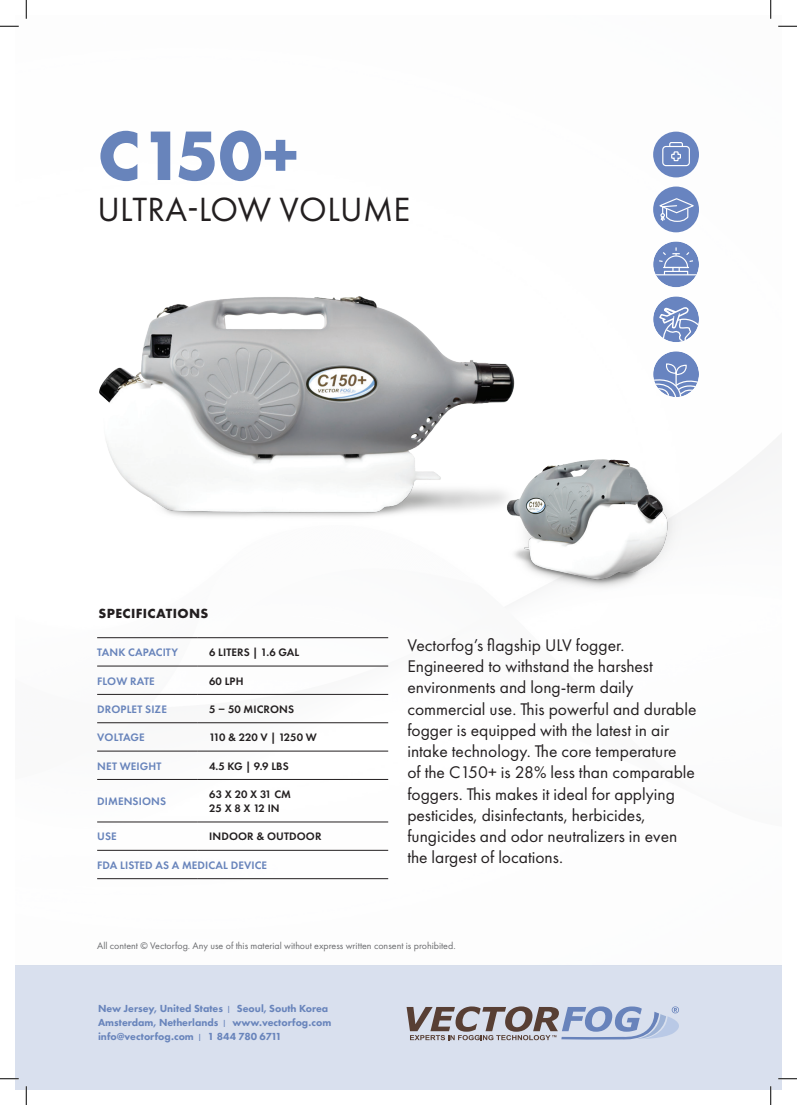
<style>
.page{position:relative;width:797px;height:1105px;background:#fff}
.page>*{position:absolute;margin:0;border:0;box-sizing:border-box;transform-origin:0 0}
.Product_Name{font:700 72.62px "Futura PT";color:#6884bb}
.Product_Cat{font:34.88px "Futura PT";letter-spacing:.01em;color:#231f20}
.t1{font:17.5px/21.2px "Futura PT";color:#231f20}
.Specs_Title{font:700 13.75px "Futura PT";letter-spacing:.03em;color:#231f20}
.Details_Desc{font:600 11.25px "Futura PT";letter-spacing:.01em;color:#231f20}
.Details_Titles{font:600 11.25px "Futura PT";letter-spacing:.01em;color:#6884bb}
.Specs_Text{font:600 11.25px "Futura PT";letter-spacing:.01em;color:#231f20}
.Spec_Small_Titles{font:600 11.25px "Futura PT";letter-spacing:.01em;color:#6884bb}
.Copy_Text{font:800 10.62px/13.8px "Futura PT";color:#6884bb}
.Copy_Text-2{font:10px "Futura PT";color:#6c6d70}
.s1{font-weight:400}
</style>
<div class="page">
<div style="left:16px;top:965px;width:765px;height:124px;background:#d9e0ee"></div>
<div style="left:653px;top:132px;width:46px;height:45px;background:#6884c0;border-radius:50%"></div>
<div style="left:662px;top:146px;width:28px;height:20px;border:1px solid #fff;border-radius:3px"></div>
<svg style="left:668px;top:142px;width:15px;height:20px"></svg>
<div style="left:653px;top:296px;width:46px;height:46px;background:#6884c0;border-radius:50%"></div>
<svg style="left:659px;top:307px;width:40px;height:35px"></svg>
<div style="left:653px;top:187px;width:46px;height:45px;background:#6884c0;border-radius:50%"></div>
<svg style="left:659px;top:197px;width:37px;height:25px"></svg>
<div style="left:653px;top:351px;width:46px;height:46px;background:#6884c0;border-radius:50%"></div>
<svg style="left:653px;top:364px;width:46px;height:33px"></svg>
<div style="left:653px;top:241px;width:46px;height:46px;background:#6884c0;border-radius:50%"></div>
<hr style="left:654px;top:274px;width:44px;height:1px;background:#fff">
<div style="left:663px;top:271px;width:25px;height:4px;border:1px solid #fff"></div>
<svg style="left:657px;top:247px;width:37px;height:24px"></svg>
<img style="left:99px;top:296px;width:416px;height:221px">
<img style="left:490px;top:420px;width:191px;height:168px">
<hr style="left:97px;top:637px;width:100px;height:1px;background:#231f20">
<hr style="left:197px;top:637px;width:191px;height:1px;background:#231f20">
<hr style="left:97px;top:666px;width:100px;height:1px;background:#231f20">
<hr style="left:197px;top:666px;width:191px;height:1px;background:#231f20">
<hr style="left:97px;top:694px;width:100px;height:1px;background:#231f20">
<hr style="left:197px;top:694px;width:191px;height:1px;background:#231f20">
<hr style="left:97px;top:722px;width:100px;height:1px;background:#231f20">
<hr style="left:197px;top:722px;width:191px;height:1px;background:#231f20">
<hr style="left:97px;top:751px;width:100px;height:1px;background:#231f20">
<hr style="left:197px;top:751px;width:191px;height:1px;background:#231f20">
<hr style="left:97px;top:779px;width:100px;height:1px;background:#231f20">
<hr style="left:197px;top:779px;width:191px;height:1px;background:#231f20">
<hr style="left:97px;top:822px;width:100px;height:1px;background:#231f20">
<hr style="left:197px;top:822px;width:191px;height:1px;background:#231f20">
<hr style="left:97px;top:850px;width:100px;height:1px;background:#231f20">
<hr style="left:197px;top:850px;width:191px;height:1px;background:#231f20">
<hr style="left:97px;top:878px;width:100px;height:1px;background:#231f20">
<hr style="left:197px;top:878px;width:191px;height:1px;background:#231f20">
<svg style="left:406px;top:1006px;width:273px;height:35px"></svg>
<svg style="left:0;top:25px;width:19px;height:2px"></svg>
<svg style="left:778px;top:25px;width:19px;height:2px"></svg>
<svg style="left:0;top:1078px;width:19px;height:1px"></svg>
<svg style="left:778px;top:1078px;width:19px;height:1px"></svg>
<svg style="left:25px;top:0;width:2px;height:19px"></svg>
<svg style="left:25px;top:1086px;width:2px;height:19px"></svg>
<svg style="left:770px;top:0;width:1px;height:19px"></svg>
<svg style="left:770px;top:1086px;width:1px;height:19px"></svg>
<p class="Product_Name" style="left:97px;top:109px;width:203px">C150+</p>
<p class="Product_Cat" style="left:97px;top:188px;width:314px">ULTRA-LOW VOLUME</p>
<p class="Specs_Title" style="left:98px;top:604px;width:111px">SPECIFICATIONS</p>
<p class="Spec_Small_Titles" style="left:97px;top:645px;width:82px">TANK CAPACITY</p>
<p class="Specs_Text" style="left:209px;top:645px;width:92px">6 LITERS | 1.6 GAL</p>
<p class="Details_Titles" style="left:97px;top:674px;width:59px">FLOW RATE</p>
<p class="Details_Desc" style="left:209px;top:674px;width:36px">60 LPH</p>
<p class="Details_Titles" style="left:97px;top:702px;width:71px">DROPLET SIZE</p>
<p class="Details_Desc" style="left:209px;top:702px;width:86px">5 – 50 MICRONS</p>
<p class="Details_Titles" style="left:97px;top:730px;width:49px">VOLTAGE</p>
<p class="Details_Desc" style="left:209px;top:730px;width:109px">110 &amp; 220 V | 1250 W</p>
<p class="Details_Titles" style="left:97px;top:759px;width:66px">NET WEIGHT</p>
<p class="Details_Desc" style="left:209px;top:759px;width:81px">4.5 KG | 9.9 LBS</p>
<p class="Details_Titles" style="left:97px;top:794px;width:70px">DIMENSIONS</p>
<p class="Details_Desc" style="left:209px;top:787px;width:83px">63 X 20 X 31 CM</p>
<p class="Details_Desc" style="left:209px;top:801px;width:72px">25 X 8 X 12 IN</p>
<p class="Details_Titles" style="left:97px;top:830px;width:21px">USE</p>
<p class="Details_Desc" style="left:209px;top:830px;width:114px">INDOOR &amp; OUTDOOR</p>
<p class="Details_Titles" style="left:97px;top:858px;width:171px">FDA LISTED AS A MEDICAL DEVICE</p>
<p class="t1" style="left:407px;top:634px;width:291px">Vectorfog’s flagship ULV fogger.<br>Engineered to withstand the harshest environments and long-term daily commercial use. This powerful and durable fogger is equipped with the latest in air intake technology. The core temperature<br>of the C150+ is 28% less than comparable foggers. This makes it ideal for applying pesticides, disinfectants, herbicides, fungicides and odor neutralizers in even the largest of locations.</p>
<p class="Copy_Text-2" style="left:97px;top:940px;width:360px">All content © Vectorfog. Any use of this material without express written consent is prohibited.</p>
<p class="Copy_Text" style="left:98px;top:1002px;width:235px">New Jersey, United States <span class="s1">I</span> Seoul, South Korea<br>Amsterdam, Netherlands <span class="s1">I</span> www.vectorfog.com</p>
<p class="Copy_Text" style="left:98px;top:1029px;width:185px">info@vectorfog.com <span class="s1">I</span> 1 844 780 6711</p>
</div>
